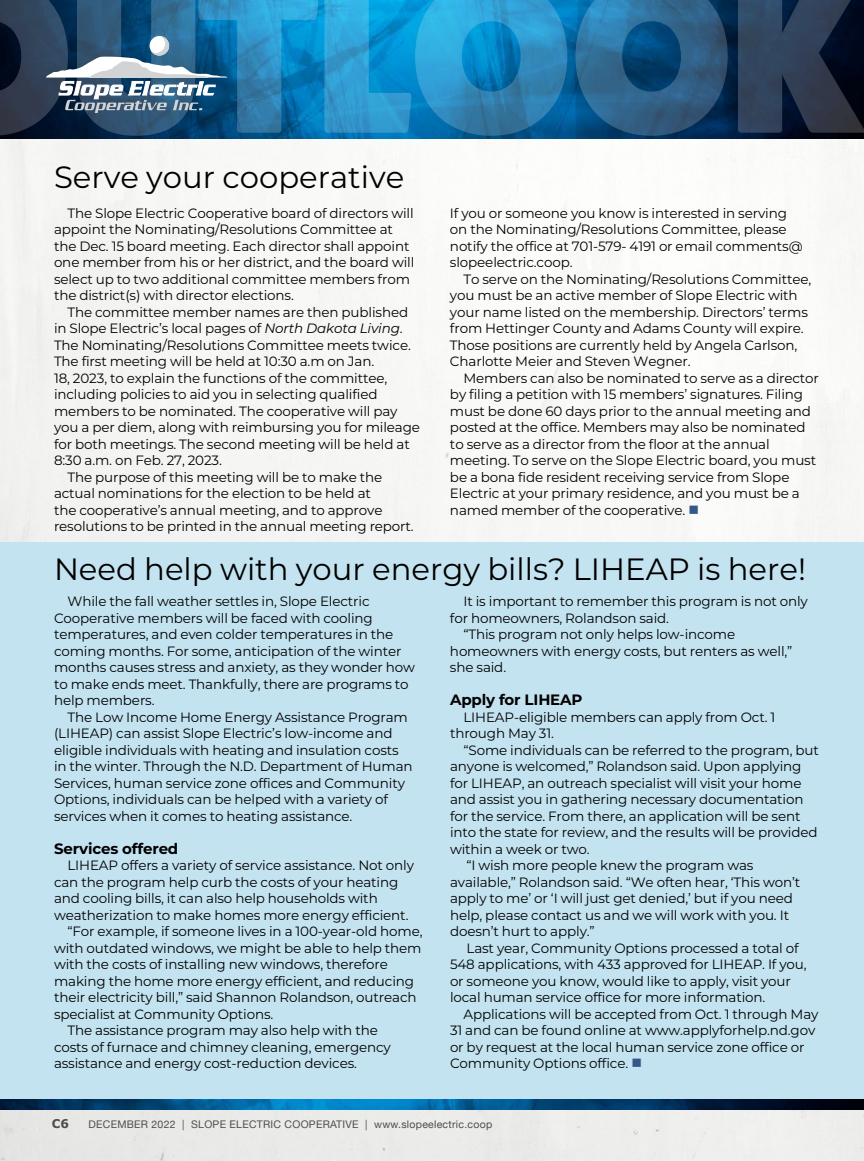
<style>
.page{position:relative;width:864px;height:1161px;background:#fff}
.page>*{position:absolute;margin:0;border:0;box-sizing:border-box;transform-origin:0 0}
.t1{font:30.75px "Montserrat";color:#000}
.t2{font:700 15px "Montserrat";letter-spacing:-.01em;color:#000}
.t3{font:13.5px/16.5px "Montserrat";letter-spacing:-.01em;color:#000}
.t4{font:700 12px "Verdana";color:#4d4d4f}
.t5{font:10.5px "Helvetica Neue";letter-spacing:.025em;color:#4d4d4f}
.s1{font-style:italic}
.s2{color:#335889}
</style>
<div class="page">
<img style="left:0;top:136px;width:864px;height:3px">
<svg style="left:0;top:0;width:864px;height:136px"></svg>
<img style="left:0;top:1099px;width:864px;height:11px">
<svg style="left:46px;top:36px;width:182px;height:77px"></svg>
<div style="left:0;top:543px;width:864px;height:556px;background:#c4e3f0"></div>
<h1 class="t1" style="left:54px;top:156px;width:352px">Serve your cooperative</h1>
<p class="t3" style="left:54px;top:204px;width:362px;text-indent:14px">The Slope Electric Cooperative board of directors will appoint the Nominating/Resolutions Committee at the Dec. 15 board meeting. Each director shall appoint one member from his or her district, and the board will select up to two additional committee members from the district(s) with director elections.</p>
<p class="t3" style="left:68px;top:303px;width:342px">The committee member names are then published</p>
<p class="t3" style="left:54px;top:320px;width:350px">in Slope Electric’s local pages of <span class="s1">North Dakota Living</span>.</p>
<p class="t3" style="left:54px;top:336px;width:358px">The Nominating/Resolutions Committee meets twice.</p>
<p class="t3" style="left:54px;top:353px;width:322px">The first meeting will be held at 10:30 a.m on Jan.</p>
<p class="t3" style="left:54px;top:369px;width:335px">18, 2023, to explain the functions of the committee,</p>
<p class="t3" style="left:54px;top:386px;width:325px">including policies to aid you in selecting qualified</p>
<p class="t3" style="left:54px;top:402px;width:345px">members to be nominated. The cooperative will pay</p>
<p class="t3" style="left:54px;top:419px;width:368px">you a per diem, along with reimbursing you for mileage</p>
<p class="t3" style="left:54px;top:435px;width:357px">for both meetings. The second meeting will be held at</p>
<p class="t3" style="left:54px;top:452px;width:170px">8:30 a.m. on Feb. 27, 2023.</p>
<p class="t3" style="left:68px;top:468px;width:316px">The purpose of this meeting will be to make the</p>
<p class="t3" style="left:54px;top:485px;width:318px">actual nominations for the election to be held at</p>
<p class="t3" style="left:54px;top:501px;width:330px">the cooperative’s annual meeting, and to approve</p>
<p class="t3" style="left:54px;top:518px;width:361px">resolutions to be printed in the annual meeting report.</p>
<p class="t3" style="left:450px;top:204px;width:354px">If you or someone you know is interested in serving on the Nominating/Resolutions Committee, please notify the office at 701-579- 4191 or email comments@ slopeelectric.coop.</p>
<p class="t3" style="left:450px;top:270px;width:363px;text-indent:14px">To serve on the Nominating/Resolutions Committee, you must be an active member of Slope Electric with your name listed on the membership. Directors’ terms from Hettinger County and Adams County will expire.<br>Those positions are currently held by Angela Carlson, Charlotte Meier and Steven Wegner.</p>
<p class="t3" style="left:450px;top:369px;width:371px;text-indent:14px">Members can also be nominated to serve as a director by filing a petition with 15 members’ signatures. Filing must be done 60 days prior to the annual meeting and posted at the office. Members may also be nominated to serve as a director from the floor at the annual meeting. To serve on the Slope Electric board, you must be a bona fide resident receiving service from Slope Electric at your primary residence, and you must be a named member of the cooperative. <span class="s2">■</span></p>
<h1 class="t1" style="left:54px;top:548px;width:754px">Need help with your energy bills? LIHEAP is here!</h1>
<p class="t3" style="left:54px;top:593px;width:362px;text-indent:14px">While the fall weather settles in, Slope Electric Cooperative members will be faced with cooling temperatures, and even colder temperatures in the coming months. For some, anticipation of the winter months causes stress and anxiety, as they wonder how to make ends meet. Thankfully, there are programs to help members.</p>
<p class="t3" style="left:54px;top:708px;width:360px;text-indent:14px">The Low Income Home Energy Assistance Program (LIHEAP) can assist Slope Electric’s low-income and eligible individuals with heating and insulation costs in the winter. Through the N.D. Department of Human Services, human service zone offices and Community Options, individuals can be helped with a variety of services when it comes to heating assistance.</p>
<p class="t2" style="left:54px;top:838px;width:126px">Services offered</p>
<p class="t3" style="left:68px;top:857px;width:348px">LIHEAP offers a variety of service assistance. Not only</p>
<p class="t3" style="left:54px;top:873px;width:346px">can the program help curb the costs of your heating</p>
<p class="t3" style="left:54px;top:890px;width:325px">and cooling bills, it can also help households with</p>
<p class="t3" style="left:54px;top:906px;width:356px">weatherization to make homes more energy efficient.</p>
<p class="t3" style="left:68px;top:923px;width:357px">“For example, if someone lives in a 100-year-old home,</p>
<p class="t3" style="left:54px;top:939px;width:369px">with outdated windows, we might be able to help them</p>
<p class="t3" style="left:54px;top:956px;width:336px">with the costs of installing new windows, therefore</p>
<p class="t3" style="left:54px;top:972px;width:362px">making the home more energy efficient, and reducing</p>
<p class="t3" style="left:54px;top:989px;width:364px">their electricity bill,” said Shannon Rolandson, outreach</p>
<p class="t3" style="left:54px;top:1005px;width:221px">specialist at Community Options.</p>
<p class="t3" style="left:68px;top:1022px;width:312px">The assistance program may also help with the</p>
<p class="t3" style="left:54px;top:1038px;width:338px">costs of furnace and chimney cleaning, emergency</p>
<p class="t3" style="left:54px;top:1055px;width:305px">assistance and energy cost-reduction devices.</p>
<p class="t3" style="left:463px;top:593px;width:346px">It is important to remember this program is not only</p>
<p class="t3" style="left:450px;top:609px;width:221px">for homeowners, Rolandson said.</p>
<p class="t3" style="left:463px;top:626px;width:273px">“This program not only helps low-income</p>
<p class="t3" style="left:450px;top:642px;width:344px">homeowners with energy costs, but renters as well,”</p>
<p class="t3" style="left:450px;top:659px;width:58px">she said.</p>
<p class="t2" style="left:450px;top:689px;width:134px">Apply for LIHEAP</p>
<p class="t3" style="left:450px;top:708px;width:327px;text-indent:14px">LIHEAP-eligible members can apply from Oct. 1 through May 31.</p>
<p class="t3" style="left:464px;top:741px;width:357px">“Some individuals can be referred to the program, but</p>
<p class="t3" style="left:450px;top:758px;width:353px">anyone is welcomed,” Rolandson said. Upon applying</p>
<p class="t3" style="left:450px;top:774px;width:353px">for LIHEAP, an outreach specialist will visit your home</p>
<p class="t3" style="left:450px;top:791px;width:355px">and assist you in gathering necessary documentation</p>
<p class="t3" style="left:450px;top:807px;width:352px">for the service. From there, an application will be sent</p>
<p class="t3" style="left:450px;top:824px;width:369px">into the state for review, and the results will be provided</p>
<p class="t3" style="left:450px;top:840px;width:141px">within a week or two.</p>
<p class="t3" style="left:467px;top:857px;width:289px">“I wish more people knew the program was</p>
<p class="t3" style="left:450px;top:873px;width:352px">available,” Rolandson said. “We often hear, ‘This won’t</p>
<p class="t3" style="left:450px;top:890px;width:345px">apply to me’ or ‘I will just get denied,’ but if you need</p>
<p class="t3" style="left:450px;top:906px;width:341px">help, please contact us and we will work with you. It</p>
<p class="t3" style="left:450px;top:923px;width:146px">doesn’t hurt to apply.”</p>
<p class="t3" style="left:467px;top:939px;width:334px">Last year, Community Options processed a total of</p>
<p class="t3" style="left:450px;top:956px;width:358px">548 applications, with 433 approved for LIHEAP. If you,</p>
<p class="t3" style="left:450px;top:972px;width:342px">or someone you know, would like to apply, visit your</p>
<p class="t3" style="left:450px;top:989px;width:317px">local human service office for more information.</p>
<p class="t3" style="left:464px;top:1005px;width:357px">Applications will be accepted from Oct. 1 through May</p>
<p class="t3" style="left:450px;top:1022px;width:367px">31 and can be found online at www.applyforhelp.nd.gov</p>
<p class="t3" style="left:450px;top:1038px;width:356px">or by request at the local human service zone office or</p>
<p class="t3" style="left:450px;top:1055px;width:194px">Community Options office. <span class="s2">■</span></p>
<p class="t4" style="left:52px;top:1115px;width:19px">C6</p>
<p class="t5" style="left:88px;top:1116px;width:405px">DECEMBER 2022 | SLOPE ELECTRIC COOPERATIVE | www.slopeelectric.coop</p>
</div>
